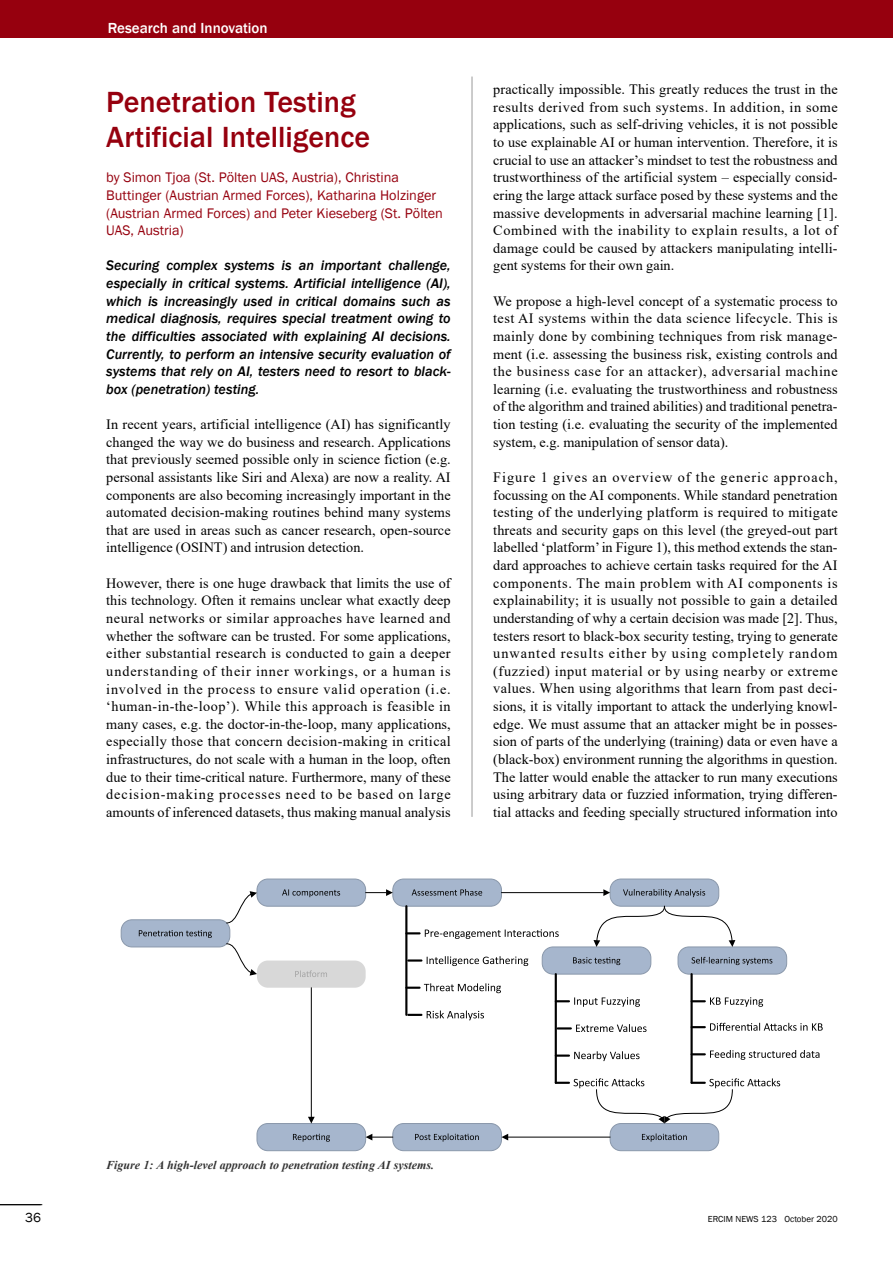
<style>
.page{position:relative;width:893px;height:1263px;background:#fff}
.page>*{position:absolute;margin:0;border:0;box-sizing:border-box;transform-origin:0 0}
.t1{font:500 30px/35.2px "Franklin Gothic";color:#96000e}
.t2{font:500 15px "Franklin Gothic";color:#fff}
.t3{font:14.25px/17.5px "Times New Roman";color:#000;text-align:justify}
.t4{font:italic 500 14.25px/17.5px "Franklin Gothic";color:#000;text-align:justify}
.t5{font:14.25px/17.5px "Franklin Gothic";color:#96000e}
.t6{font:13.5px "Franklin Gothic";color:#000}
.t7{font:italic 700 12px "Times New Roman";color:#333}
.t8{font:9px "Franklin Gothic";color:#000}
</style>
<div class="page">
<div style="left:0;top:0;width:893px;height:38px;background:#96000e"></div>
<hr style="left:0;top:1204px;width:42px;height:1px;background:#000">
<hr style="left:472px;top:77px;width:1px;height:740px;background:#999">
<hr style="left:555px;top:974px;width:2px;height:109px;background:#000">
<hr style="left:690px;top:974px;width:3px;height:109px;background:#000">
<svg style="left:556px;top:1051px;width:84px;height:10px"></svg>
<svg style="left:121px;top:879px;width:702px;height:153px"></svg>
<svg style="left:692px;top:1050px;width:127px;height:10px"></svg>
<hr style="left:311px;top:988px;width:1px;height:129px;background:#000">
<hr style="left:508px;top:1136px;width:102px;height:1px;background:#000">
<svg style="left:256px;top:1117px;width:252px;height:34px"></svg>
<svg style="left:556px;top:1078px;width:224px;height:73px"></svg>
<p class="t2" style="left:108px;top:20px;width:161px">Research and Innovation</p>
<h1 class="t1" style="left:106px;top:84px;width:265px">Penetration Testing<br>Artificial Intelligence</h1>
<p class="t5" style="left:106px;top:169px;width:338px">by Simon Tjoa (St. Pölten UAS, Austria), Christina Buttinger (Austrian Armed Forces), Katharina Holzinger (Austrian Armed Forces) and Peter Kieseberg (St. Pölten UAS, Austria)</p>
<p class="t4" style="left:106px;top:257px;width:346px">Securing complex systems is an important challenge, especially in critical systems. Artificial intelligence (AI), which is increasingly used in critical domains such as medical diagnosis, requires special treatment owing to the difficulties associated with explaining AI decisions.<br>Currently, to perform an intensive security evaluation of systems that rely on AI, testers need to resort to black&shy;box (penetration) testing.</p>
<p class="t3" style="left:106px;top:415px;width:346px">In recent years, artificial intelligence (AI) has significantly changed the way we do business and research. Applications that previously seemed possible only in science fiction (e.g. personal assistants like Siri and Alexa) are now a reality. AI components are also becoming increasingly important in the automated decision-making routines behind many systems that are used in areas such as cancer research, open-source intelligence (OSINT) and intrusion detection.</p>
<p class="t3" style="left:106px;top:574px;width:346px">However, there is one huge drawback that limits the use of this technology. Often it remains unclear what exactly deep neural networks or similar approaches have learned and whether the software can be trusted. For some applications, either substantial research is conducted to gain a deeper understanding of their inner workings, or a human is involved in the process to ensure valid operation (i.e. ‘human-in-the-loop’). While this approach is feasible in many cases, e.g. the doctor-in-the-loop, many applications, especially those that concern decision-making in critical infrastructures, do not scale with a human in the loop, often due to their time-critical nature. Furthermore, many of these decision-making processes need to be based on large amounts of inferenced datasets, thus making manual analysis</p>
<p class="t3" style="left:493px;top:81px;width:346px">practically impossible. This greatly reduces the trust in the results derived from such systems. In addition, in some applications, such as self-driving vehicles, it is not possible to use explainable AI or human intervention. Therefore, it is crucial to use an attacker’s mindset to test the robustness and trustworthiness of the artificial system – especially consid&shy;ering the large attack surface posed by these systems and the massive developments in adversarial machine learning [1].<br>Combined with the inability to explain results, a lot of damage could be caused by attackers manipulating intelli&shy;gent systems for their own gain.</p>
<p class="t3" style="left:493px;top:292px;width:346px">We propose a high-level concept of a systematic process to test AI systems within the data science lifecycle. This is mainly done by combining techniques from risk manage&shy;ment (i.e. assessing the business risk, existing controls and the business case for an attacker), adversarial machine learning (i.e. evaluating the trustworthiness and robustness of the algorithm and trained abilities) and traditional penetra&shy;tion testing (i.e. evaluating the security of the implemented system, e.g. manipulation of sensor data).</p>
<p class="t3" style="left:493px;top:468px;width:346px">Figure 1 gives an overview of the generic approach, focussing on the AI components. While standard penetration testing of the underlying platform is required to mitigate threats and security gaps on this level (the greyed-out part labelled ‘platform’in Figure 1), this method extends the stan&shy;dard approaches to achieve certain tasks required for the AI components. The main problem with AI components is explainability; it is usually not possible to gain a detailed understanding of why a certain decision was made [2]. Thus, testers resort to black-box security testing, trying to generate unwanted results either by using completely random (fuzzied) input material or by using nearby or extreme values. When using algorithms that learn from past deci&shy;sions, it is vitally important to attack the underlying knowl&shy;edge. We must assume that an attacker might be in posses&shy;sion of parts of the underlying (training) data or even have a (black-box) environment running the algorithms in question.<br>The latter would enable the attacker to run many executions using arbitrary data or fuzzied information, trying differen&shy;tial attacks and feeding specially structured information into</p>
<p class="t7" style="left:106px;top:1159px;width:329px">Figure 1: A high-level approach to penetration testing AI systems.</p>
<p class="t6" style="left:25px;top:1210px;width:17px">36</p>
<p class="t8" style="left:708px;top:1214px;width:131px">ERCIM NEWS 123 October 2020</p>
</div>
